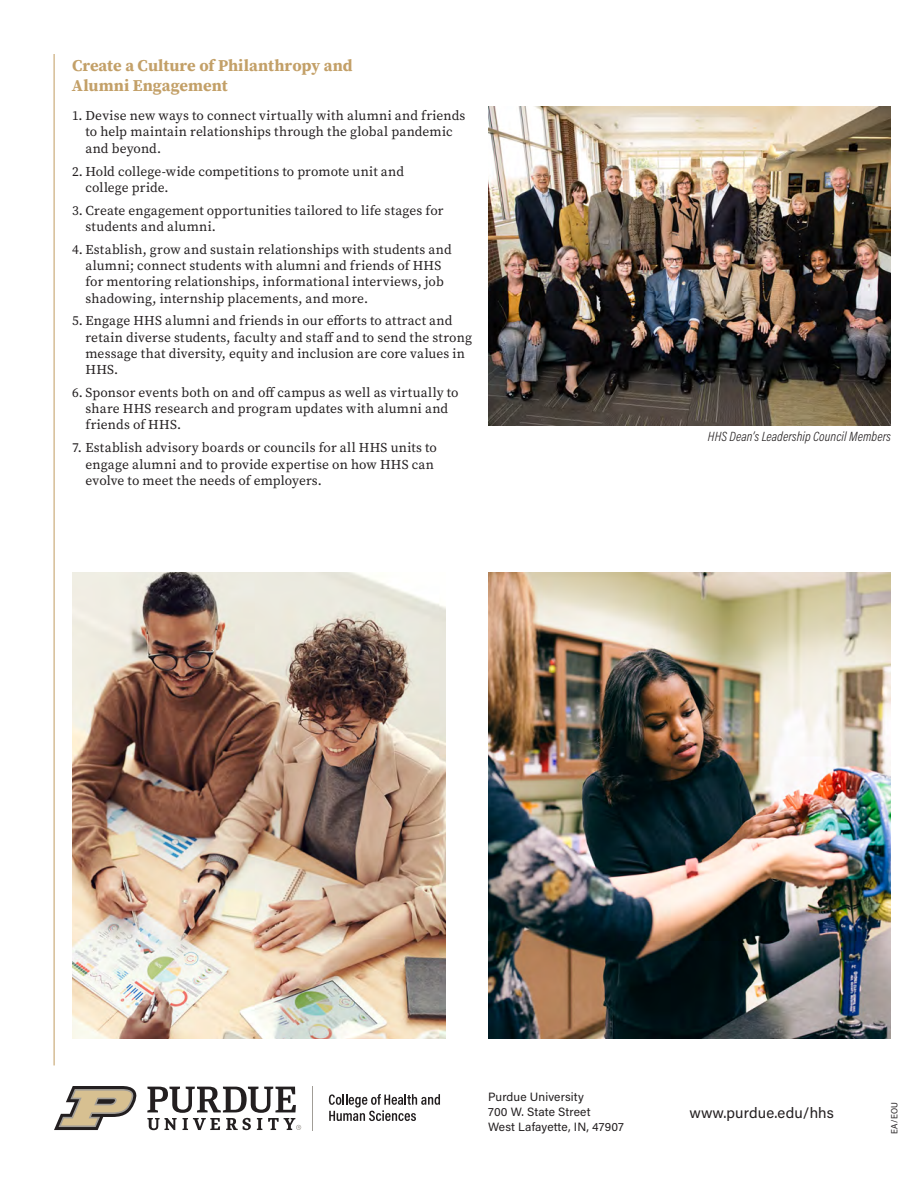
<style>
.page{position:relative;width:918px;height:1188px;background:#fff}
.page>*{position:absolute;margin:0;border:0;box-sizing:border-box;transform-origin:0 0}
.Subhead_2{font:700 16.5px/19.5px "Source Serif Pro";color:#c3a068}
.Body_text_Acumin_Reg{font:15px "Acumin Pro";letter-spacing:.01em;color:#231f20}
.Subhead_2-2{font:13.5px/16.2px "Source Serif Pro";letter-spacing:.01em;color:#231f20}
.Body_Text_Farnham_9{font:italic 300 13.5px "Acumin Pro Cond";letter-spacing:.01em;color:#231f20}
.Body_text_Acumin_Reg-2{font:12px/15px "Acumin Pro";letter-spacing:.01em;color:#231f20}
.Bullet_Copy_Acumin_9{font:9px "Acumin Pro Semi Cond";color:#231f20}
</style>
<div class="page">
<svg style="left:329px;top:1094px;width:111px;height:27px"></svg>
<hr style="left:312px;top:1086px;width:1px;height:44px;background:#a19d97">
<svg style="left:54px;top:1086px;width:83px;height:44px"></svg>
<svg style="left:147px;top:1087px;width:154px;height:43px"></svg>
<hr style="left:54px;top:54px;width:1px;height:1011px;background:#c3a068">
<img style="left:488px;top:572px;width:403px;height:467px">
<img style="left:488px;top:106px;width:403px;height:319px">
<img style="left:72px;top:572px;width:374px;height:467px">
<h2 class="Subhead_2" style="left:72px;top:56px;width:282px">Create a Culture of Philanthropy and<br>Alumni Engagement</h2>
<h2 class="Subhead_2-2" style="left:86px;top:108px;width:382px;text-indent:-14px">1. Devise new ways to connect virtually with alumni and friends to help maintain relationships through the global pandemic and beyond.</h2>
<h2 class="Subhead_2-2" style="left:86px;top:163px;width:320px;text-indent:-14px">2. Hold college-wide competitions to promote unit and college pride.</h2>
<h2 class="Subhead_2-2" style="left:86px;top:202px;width:360px;text-indent:-14px">3. Create engagement opportunities tailored to life stages for students and alumni.</h2>
<h2 class="Subhead_2-2" style="left:86px;top:241px;width:368px;text-indent:-14px">4. Establish, grow and sustain relationships with students and alumni; connect students with alumni and friends of HHS for mentoring relationships, informational interviews, job shadowing, internship placements, and more.</h2>
<h2 class="Subhead_2-2" style="left:86px;top:313px;width:388px;text-indent:-14px">5. Engage HHS alumni and friends in our efforts to attract and retain diverse students, faculty and staff and to send the strong message that diversity, equity and inclusion are core values in HHS.</h2>
<h2 class="Subhead_2-2" style="left:86px;top:384px;width:375px;text-indent:-14px">6. Sponsor events both on and off campus as well as virtually to share HHS research and program updates with alumni and friends of HHS.</h2>
<h2 class="Subhead_2-2" style="left:86px;top:440px;width:353px;text-indent:-14px">7. Establish advisory boards or councils for all HHS units to engage alumni and to provide expertise on how HHS can evolve to meet the needs of employers.</h2>
<p class="Body_Text_Farnham_9" style="left:708px;top:427px;width:185px">HHS Dean’s Leadership Council Members</p>
<p class="Body_text_Acumin_Reg-2" style="left:488px;top:1089px;width:137px">Purdue University<br>700 W. State Street<br>West Lafayette, IN, 47907</p>
<p class="Body_text_Acumin_Reg" style="left:690px;top:1102px;width:146px">www.purdue.edu/hhs</p>
<p class="Bullet_Copy_Acumin_9" style="left:888px;top:1134px;width:33px;rotate:-90deg">EA/EOU</p>
</div>
